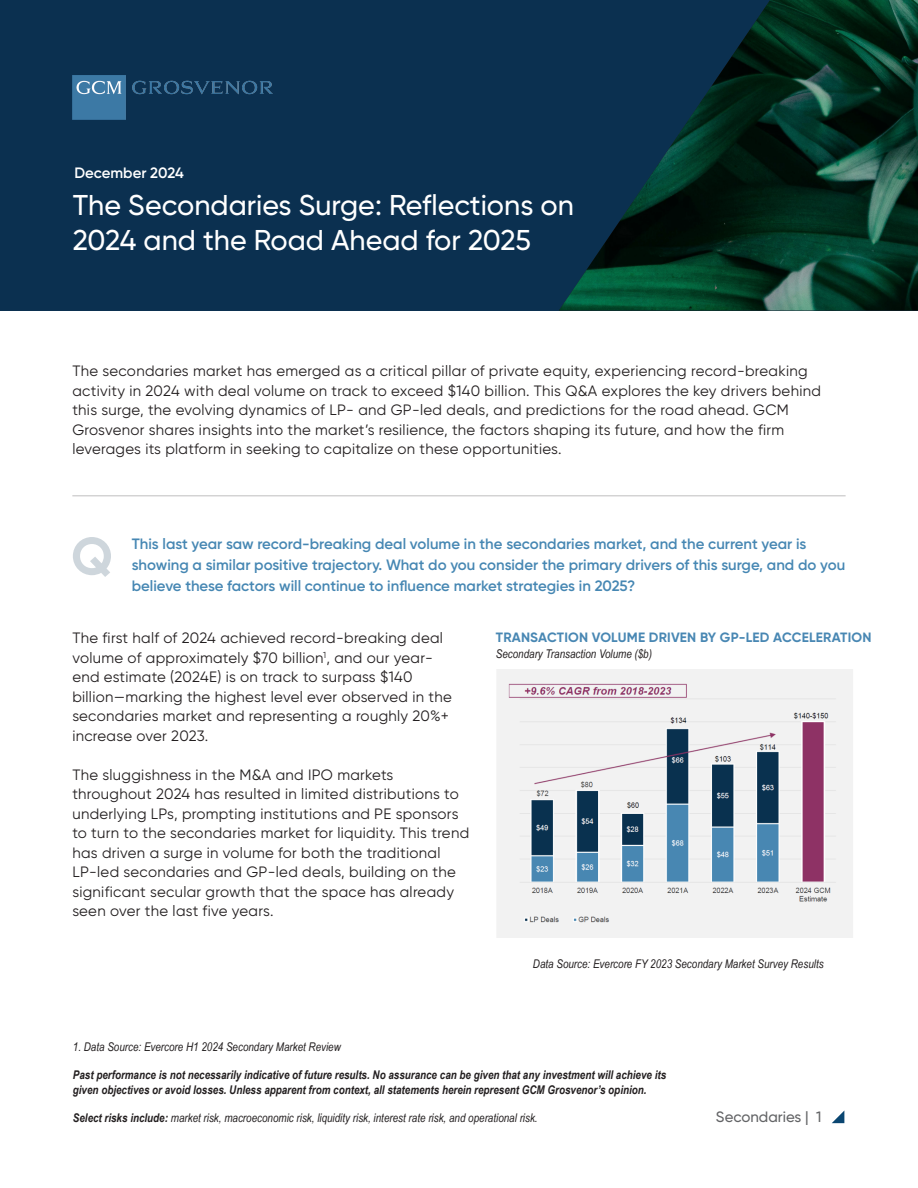
<style>
.page{position:relative;width:918px;height:1188px;background:#fff}
.page>*{position:absolute;margin:0;border:0;box-sizing:border-box;transform-origin:0 0}
.t1{font:500 28.65px/34.3px "Gilroy";color:#fff}
.t2{font:15px/19.5px "Gilroy";letter-spacing:.02em;color:#231f20}
.t3{font:600 15px/21px "Gilroy";color:#4687b3}
.t4{font:500 15px "Gilroy";color:#636466}
.t5{font:600 15px "Gilroy";color:#fff}
.t6{font:700 13.5px "Gilroy";letter-spacing:.015em;color:#4887b3}
.t7{font:italic 12px "Arial Narrow";color:#231f20}
.t8{font:italic 700 12px/14.4px "Arial Narrow";color:#231f20}
.s1{font-weight:700}
</style>
<div class="page">
<svg style="left:832px;top:1111px;width:12px;height:12px"></svg>
<div style="left:0;top:0;width:918px;height:310px;background:#0b3050"></div>
<img style="left:559px;top:0;width:359px;height:310px">
<img style="left:73px;top:76px;width:199px;height:43px">
<svg style="left:73px;top:537px;width:38px;height:40px"></svg>
<hr style="left:72px;top:495px;width:774px;height:1px;background:#231f20">
<img style="left:497px;top:669px;width:356px;height:269px">
<p class="t5" style="left:74px;top:164px;width:111px">December 2024</p>
<h1 class="t1" style="left:73px;top:188px;width:503px">The Secondaries Surge: Reflections on<br>2024 and the Road Ahead for 2025</h1>
<p class="t2" style="left:72px;top:361px;width:750px">The secondaries market has emerged as a critical pillar of private equity, experiencing record-breaking activity in 2024 with deal volume on track to exceed $140 billion. This Q&amp;A explores the key drivers behind this surge, the evolving dynamics of LP- and GP-led deals, and predictions for the road ahead. GCM Grosvenor shares insights into the market’s resilience, the factors shaping its future, and how the firm leverages its platform in seeking to capitalize on these opportunities.</p>
<p class="t3" style="left:132px;top:533px;width:715px">This last year saw record-breaking deal volume in the secondaries market, and the current year is showing a similar positive trajectory. What do you consider the primary drivers of this surge, and do you believe these factors will continue to influence market strategies in 2025?</p>
<p class="t2" style="left:72px;top:628px;width:381px">The first half of 2024 achieved record-breaking deal volume of approximately $70 billion<sup>1</sup>, and our year&shy;end estimate (2024E) is on track to surpass $140 billion—marking the highest level ever observed in the secondaries market and representing a roughly 20%+ increase over 2023.</p>
<p class="t2" style="left:72px;top:765px;width:398px">The sluggishness in the M&amp;A and IPO markets throughout 2024 has resulted in limited distributions to underlying LPs, prompting institutions and PE sponsors to turn to the secondaries market for liquidity. This trend has driven a surge in volume for both the traditional LP-led secondaries and GP-led deals, building on the significant secular growth that the space has already seen over the last five years.</p>
<p class="t6" style="left:496px;top:629px;width:377px">TRANSACTION VOLUME DRIVEN BY GP-LED ACCELERATION</p>
<p class="t7" style="left:496px;top:645px;width:158px">Secondary Transaction Volume ($b)</p>
<p class="t7" style="left:533px;top:955px;width:292px">Data Source: Evercore FY 2023 Secondary Market Survey Results</p>
<p class="t7" style="left:73px;top:1038px;width:269px">1. Data Source: Evercore H1 2024 Secondary Market Review</p>
<p class="t8" style="left:73px;top:1067px;width:595px">Past performance is not necessarily indicative of future results. No assurance can be given that any investment will achieve its given objectives or avoid losses. Unless apparent from context, all statements herein represent GCM Grosvenor’s opinion.</p>
<p class="t7" style="left:73px;top:1110px;width:466px"><span class="s1">Select risks include:</span> market risk, macroeconomic risk, liquidity risk, interest rate risk, and operational risk.</p>
<p class="t4" style="left:716px;top:1108px;width:107px">Secondaries | 1</p>
</div>
